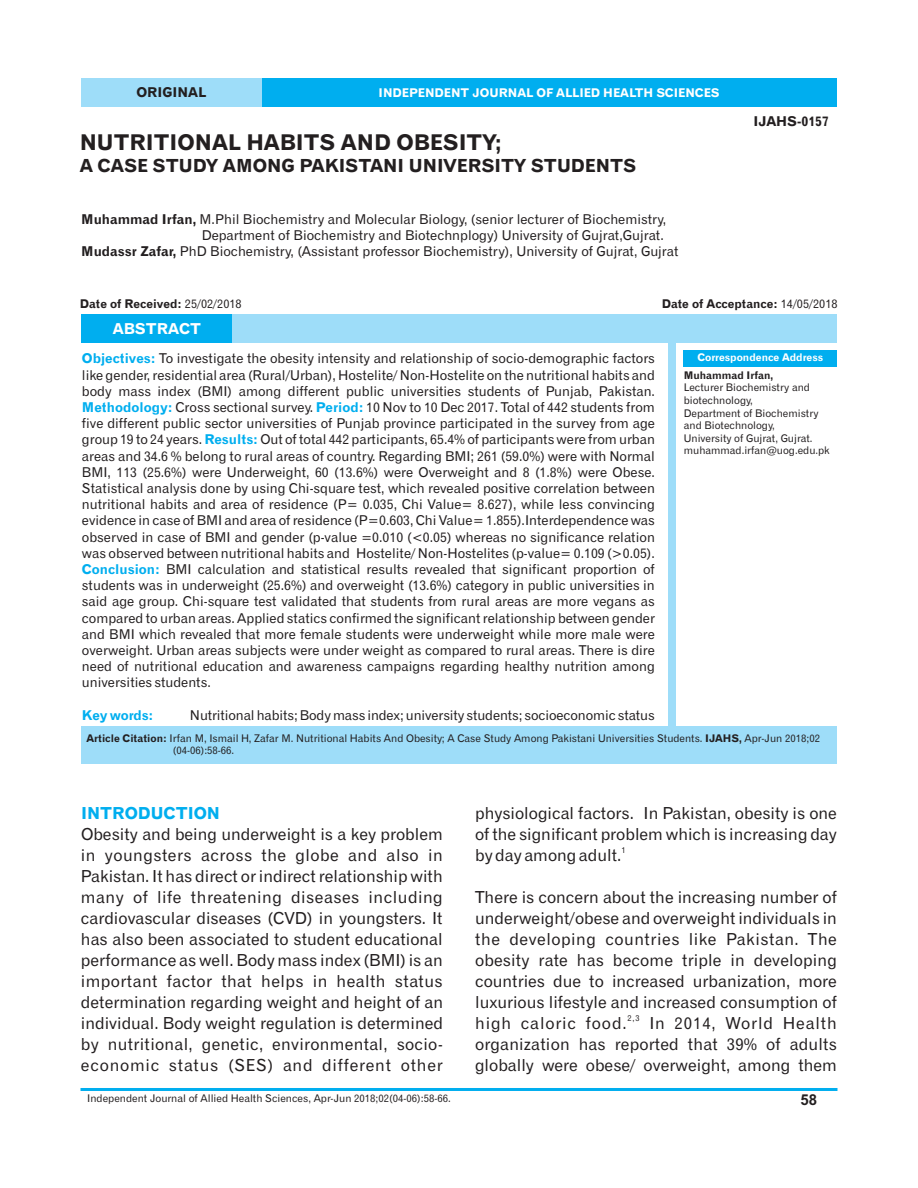
<style>
.page{position:relative;width:918px;height:1188px;background:#fff}
.page>*{position:absolute;margin:0;border:0;box-sizing:border-box;transform-origin:0 0}
.t1{font:21.6px "Gothic 720 BT Bold B";color:#231f20}
.t2{font:18px "Gothic 720 BT Bold B";color:#231f20}
.t3{font:16.5px/21px "Gothic 720 BT Roman B";color:#231f20;text-align:justify}
.t4{font:16.5px "Gothic 720 BT Roman B";letter-spacing:.05em;color:#231f20}
.t5{font:16.5px "Gothic 720 BT Bold B";color:#00aeef}
.t6{font:15px "Gothic 720 BT Bold B";color:#fff}
.t7{font:700 15px "Arial";color:#231f20}
.t8{font:13.5px/16.2px "Gothic 720 BT Roman B";color:#231f20;text-align:justify}
.t9{font:13.5px "Gothic 720 BT Bold B";color:#231f20}
.t10{font:13.5px "Gothic 720 BT Bold B";letter-spacing:-.01em;color:#00aeef}
.t11{font:12px "Gothic 720 BT Bold B";color:#231f20}
.t12{font:12px "Gothic 720 BT Bold B";color:#fff}
.t13{font:10.5px/12.6px "Gothic 720 BT Roman B";color:#231f20}
.t14{font:10.5px "Gothic 720 BT Bold B";color:#fff}
.t15{font:10.5px "Gothic 720 BT Bold B";color:#231f20}
.t16{font:8.25px "Gothic 720 BT Roman B";color:#231f20}
.s1{font-family:"Gothic 720 BT Bold B"}
.s2{font-family:"Gothic 720 BT Roman B"}
.s3{font-family:"Gothic 720 BT Bold B";color:#00aeef}
</style>
<div class="page">
<div style="left:81px;top:726px;width:756px;height:38px;background:#9eddf9"></div>
<div style="left:262px;top:78px;width:575px;height:29px;background:#00aeef"></div>
<div style="left:81px;top:314px;width:152px;height:28px;background:#00aeef"></div>
<div style="left:233px;top:314px;width:604px;height:28px;background:#9eddf9"></div>
<hr style="left:81px;top:1088px;width:756px;height:3px;background:#00aeef">
<div style="left:684px;top:350px;width:153px;height:17px;background:#00aeef"></div>
<div style="left:669px;top:342px;width:7px;height:384px;background:#9eddf9"></div>
<div style="left:81px;top:78px;width:181px;height:29px;background:#9eddf9"></div>
<p class="t9" style="left:136px;top:87px;width:71px">ORIGINAL</p>
<p class="t12" style="left:379px;top:88px;width:343px">INDEPENDENT JOURNAL OF ALLIED HEALTH SCIENCES</p>
<h1 class="t1" style="left:80px;top:133px;width:424px">NUTRITIONAL HABITS AND OBESITY;</h1>
<h2 class="t2" style="left:80px;top:159px;width:558px">A CASE STUDY AMONG PAKISTANI UNIVERSITY STUDENTS</h2>
<p class="t8" style="left:81px;top:212px;width:587px"><span class="s1">Muhammad Irfan,</span> M.Phil Biochemistry and Molecular Biology, (senior lecturer of Biochemistry,</p>
<p class="t8" style="left:202px;top:229px;width:464px">Department of Biochemistry and Biotechnplogy) University of Gujrat,Gujrat.</p>
<p class="t8" style="left:81px;top:245px;width:599px"><span class="s1">Mudassr Zafar,</span> PhD Biochemistry, (Assistant professor Biochemistry), University of Gujrat, Gujrat</p>
<p class="t9" style="left:754px;top:116px;width:77px">IJAHS-0157</p>
<p class="t11" style="left:80px;top:299px;width:163px">Date of Received: <span class="s2">25/02/2018</span></p>
<p class="t6" style="left:113px;top:322px;width:90px">ABSTRACT</p>
<p class="t8" style="left:82px;top:352px;width:575px"><span class="s3">Objectives:</span> To investigate the obesity intensity and relationship of socio-demographic factors like gender, residential area (Rural/Urban), Hostelite/ Non-Hostelite on the nutritional habits and body mass index (BMI) among different public universities students of Punjab, Pakistan.<br><span class="s3">Methodology:</span> Cross sectional survey. <span class="s3">Period:</span> 10 Nov to 10 Dec 2017. Total of 442 students from five different public sector universities of Punjab province participated in the survey from age group 19 to 24 years. <span class="s3">Results:</span> Out of total 442 participants, 65.4% of participants were from urban areas and 34.6 % belong to rural areas of country. Regarding BMI; 261 (59.0%) were with Normal BMI, 113 (25.6%) were Underweight, 60 (13.6%) were Overweight and 8 (1.8%) were Obese.<br>Statistical analysis done by using Chi-square test, which revealed positive correlation between nutritional habits and area of residence (P= 0.035, Chi Value= 8.627), while less convincing evidence in case of BMI and area of residence (P=0.603, Chi Value= 1.855).Interdependence was observed in case of BMI and gender (p-value =0.010 (&lt;0.05) whereas no significance relation was observed between nutritional habits and Hostelite/ Non-Hostelites (p-value= 0.109 (&gt;0.05).<br><span class="s3">Conclusion:</span> BMI calculation and statistical results revealed that significant proportion of students was in underweight (25.6%) and overweight (13.6%) category in public universities in said age group. Chi-square test validated that students from rural areas are more vegans as compared to urban areas. Applied statics confirmed the significant relationship between gender and BMI which revealed that more female students were underweight while more male were overweight. Urban areas subjects were under weight as compared to rural areas. There is dire need of nutritional education and awareness campaigns regarding healthy nutrition among universities students.</p>
<p class="t10" style="left:82px;top:710px;width:73px">Key words:</p>
<p class="t8" style="left:190px;top:708px;width:466px">Nutritional habits; Body mass index; university students; socioeconomic status</p>
<p class="t11" style="left:662px;top:299px;width:177px">Date of Acceptance: <span class="s2">14/05/2018</span></p>
<p class="t14" style="left:697px;top:353px;width:127px">Correspondence Address</p>
<p class="t15" style="left:684px;top:371px;width:91px">Muhammad Irfan,</p>
<p class="t13" style="left:684px;top:382px;width:147px">Lecturer Biochemistry and biotechnology,<br>Department of Biochemistry and Biotechnology,<br>University of Gujrat, Gujrat. muhammad.irfan@uog.edu.pk</p>
<p class="t13" style="left:173px;top:733px;width:649px;text-indent:-86px"><span class="s1">Article Citation:</span> Irfan M, Ismail H, Zafar M. Nutritional Habits And Obesity; A Case Study Among Pakistani Universities Students. <span class="s1">IJAHS,</span> Apr-Jun 2018;02 (04-06):58-66.</p>
<p class="t5" style="left:81px;top:806px;width:141px">INTRODUCTION</p>
<p class="t3" style="left:81px;top:825px;width:364px">Obesity and being underweight is a key problem in youngsters across the globe and also in Pakistan. It has direct or indirect relationship with many of life threatening diseases including cardiovascular diseases (CVD) in youngsters. It has also been associated to student educational performance as well. Body mass index (BMI) is an important factor that helps in health status determination regarding weight and height of an individual. Body weight regulation is determined by nutritional, genetic, environmental, socio&shy;economic status (SES) and different other</p>
<p class="t3" style="left:475px;top:804px;width:363px">physiological factors. In Pakistan, obesity is one of the significant problem which is increasing day</p>
<p class="t16" style="left:621px;top:846px;width:6px">1</p>
<p class="t3" style="left:475px;top:846px;width:148px">by day among adult.</p>
<p class="t3" style="left:475px;top:888px;width:363px">There is concern about the increasing number of underweight/obese and overweight individuals in the developing countries like Pakistan. The obesity rate has become triple in developing countries due to increased urbanization, more luxurious lifestyle and increased consumption of</p>
<p class="t16" style="left:627px;top:1014px;width:14px">2,3</p>
<p class="t4" style="left:475px;top:1016px;width:153px">high caloric food.</p>
<p class="t3" style="left:475px;top:1014px;width:363px;text-indent:174px">In 2014, World Health organization has reported that 39% of adults globally were obese/ overweight, among them</p>
<p class="t13" style="left:87px;top:1093px;width:365px">Independent Journal of Allied Health Sciences, Apr-Jun 2018;02(04-06):58-66.</p>
<p class="t7" style="left:800px;top:1094px;width:18px">58</p>
</div>
